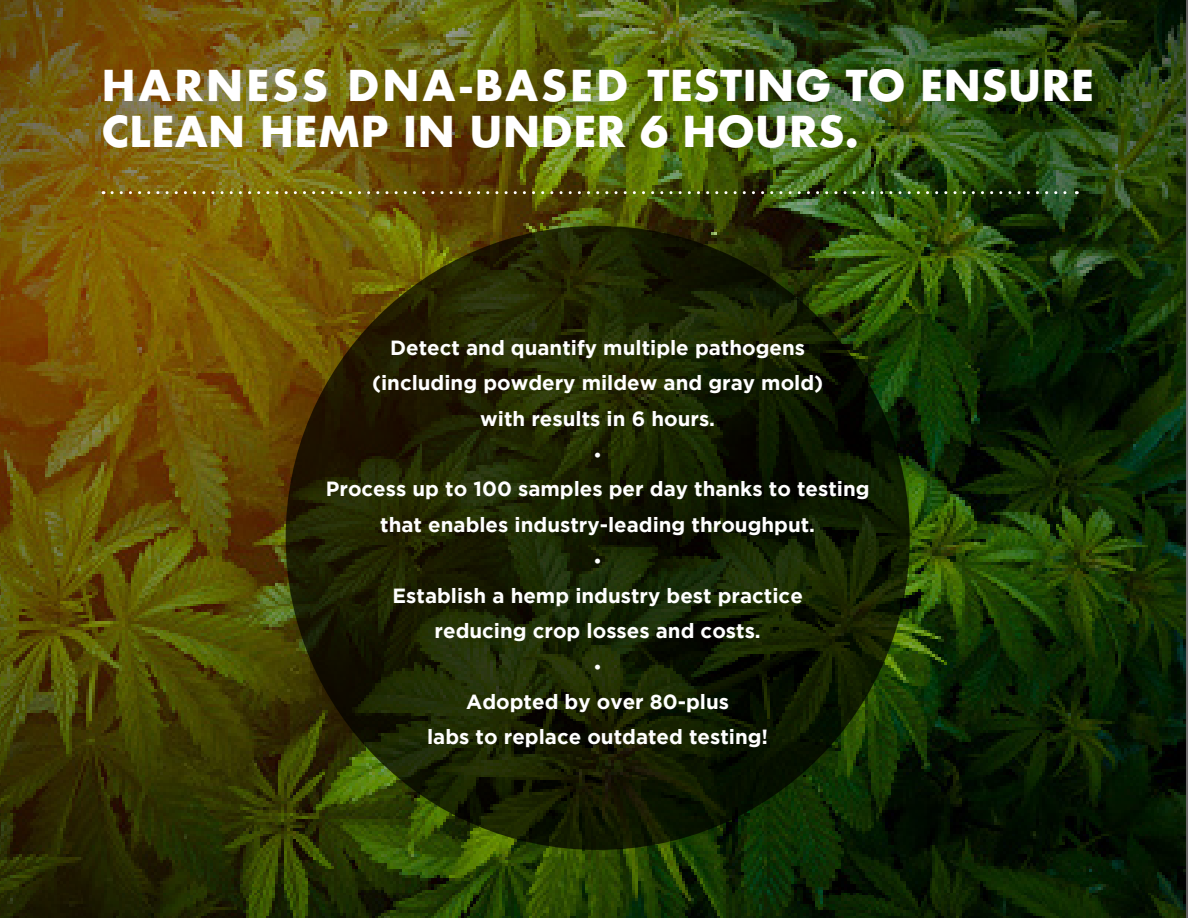
<style>
.page{position:relative;width:1188px;height:918px;background:#fff}
.page>*{position:absolute;margin:0;border:0;box-sizing:border-box;transform-origin:0 0}
.t1{font:700 41.4px/46px "Futura";color:#fff}
.t2{font:700 20.4px/35.4px "Gotham";color:#fff;text-align:center}
.t3{font:700 16.8px "Gotham";color:#fff}
</style>
<div class="page">
<img style="left:0;top:0;width:1188px;height:918px">
<svg style="left:286px;top:226px;width:624px;height:624px;background:#181f02"></svg>
<img style="left:112px;top:191px;width:965px;height:3px">
<p class="t1" style="left:102px;top:63px;width:995px">HARNESS DNA-BASED TESTING TO ENSURE<br>CLEAN HEMP IN UNDER 6 HOURS.</p>
<p class="t2" style="left:372px;top:330px;width:453px">Detect and quantify multiple pathogens (including powdery mildew and gray mold) with results in 6 hours.</p>
<p class="t3" style="left:594px;top:445px;width:10px">•</p>
<p class="t2" style="left:326px;top:471px;width:545px">Process up to 100 samples per day thanks to testing that enables industry-leading throughput.</p>
<p class="t3" style="left:594px;top:552px;width:10px">•</p>
<p class="t2" style="left:393px;top:577px;width:412px">Establish a hemp industry best practice reducing crop losses and costs.</p>
<p class="t3" style="left:594px;top:658px;width:10px">•</p>
<p class="t2" style="left:466px;top:683px;width:264px">Adopted by over 80-plus</p>
<p class="t2" style="left:427px;top:718px;width:343px">labs to replace outdated testing!</p>
</div>
